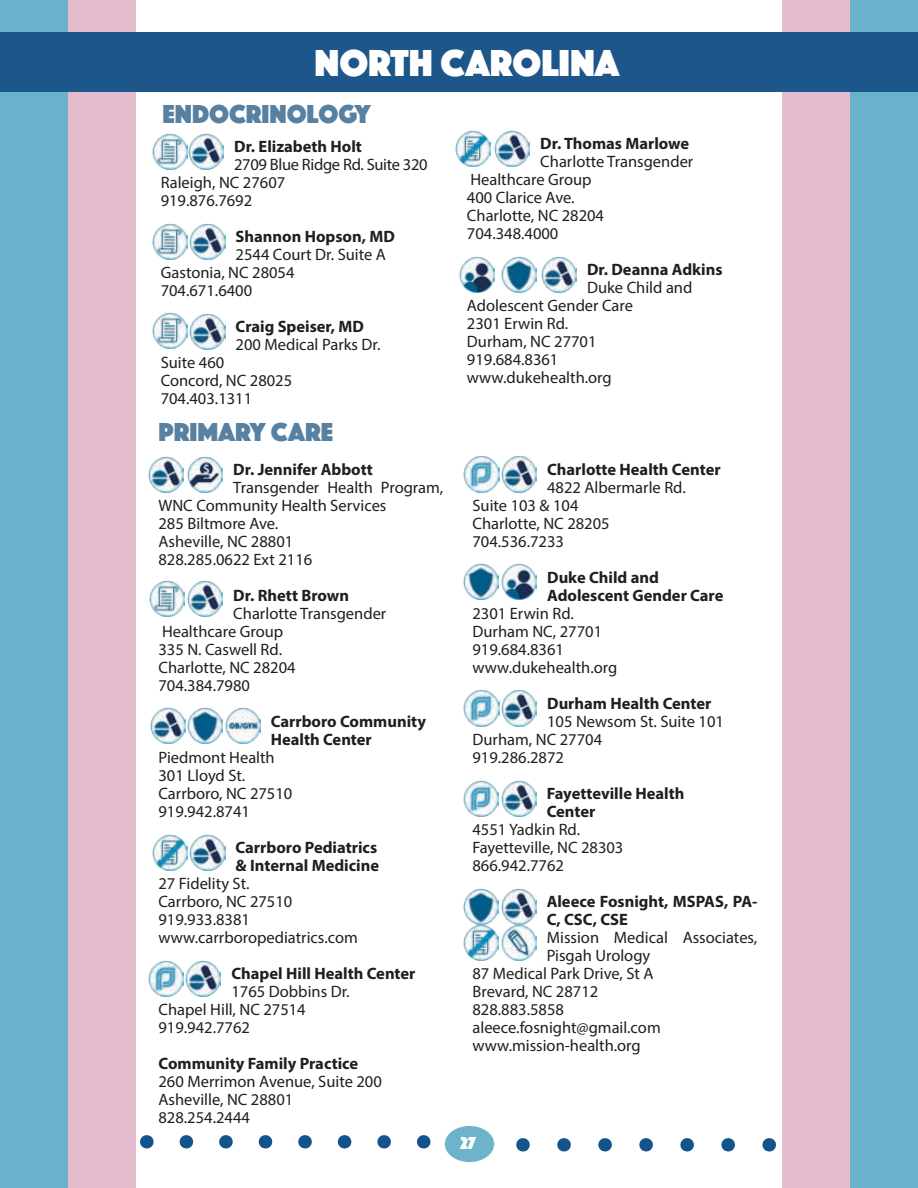
<style>
.page{position:relative;width:918px;height:1188px;background:#fff}
.page>*{position:absolute;margin:0;border:0;box-sizing:border-box;transform-origin:0 0}
.t1{font:39px "Phosphate Solid";color:#fff}
.t2{font:27px "Phosphate Solid";color:#5681a2}
.t3{font:18px "Phosphate Solid";color:#fff}
.t4{font:16.5px/18px "Myriad Pro";color:#201f1f}
.t5{font:700 16.5px/18px "Myriad Pro";color:#201f1f}
</style>
<div class="page">
<svg style="left:523px;top:1138px;width:260px;height:14px"></svg>
<svg style="left:135px;top:1135px;width:296px;height:14px"></svg>
<div style="left:0;top:0;width:68px;height:1188px;background:#69b2cc"></div>
<div style="left:68px;top:0;width:67px;height:1188px;background:#e3bdce"></div>
<div style="left:850px;top:0;width:68px;height:1188px;background:#69b2cc"></div>
<div style="left:783px;top:0;width:67px;height:1188px;background:#e3bdce"></div>
<div style="left:445px;top:1126px;width:49px;height:36px;background:#6cb3cb;border-radius:50%"></div>
<div style="left:0;top:32px;width:918px;height:60px;background:#1c568a"></div>
<img style="left:152px;top:134px;width:72px;height:36px">
<img style="left:152px;top:224px;width:36px;height:36px">
<img style="left:456px;top:131px;width:35px;height:36px">
<img style="left:153px;top:312px;width:35px;height:36px">
<img style="left:459px;top:256px;width:35px;height:37px">
<img style="left:502px;top:256px;width:35px;height:37px">
<img style="left:149px;top:580px;width:36px;height:37px">
<img style="left:188px;top:580px;width:35px;height:37px">
<img style="left:152px;top:835px;width:36px;height:36px">
<img style="left:190px;top:835px;width:35px;height:36px">
<img style="left:148px;top:961px;width:35px;height:36px">
<img style="left:186px;top:961px;width:35px;height:36px">
<img style="left:148px;top:457px;width:35px;height:36px">
<img style="left:188px;top:457px;width:35px;height:36px">
<img style="left:541px;top:256px;width:36px;height:37px">
<img style="left:190px;top:314px;width:35px;height:36px">
<img style="left:495px;top:131px;width:35px;height:36px">
<img style="left:190px;top:224px;width:35px;height:36px">
<img style="left:150px;top:708px;width:35px;height:36px">
<img style="left:188px;top:708px;width:35px;height:36px">
<img style="left:225px;top:708px;width:35px;height:36px">
<img style="left:464px;top:456px;width:35px;height:36px">
<img style="left:501px;top:456px;width:36px;height:36px">
<img style="left:464px;top:563px;width:35px;height:36px">
<img style="left:501px;top:564px;width:36px;height:36px">
<img style="left:464px;top:690px;width:35px;height:36px">
<img style="left:501px;top:690px;width:36px;height:36px">
<img style="left:464px;top:781px;width:35px;height:36px">
<img style="left:501px;top:781px;width:35px;height:36px">
<img style="left:464px;top:889px;width:35px;height:72px">
<img style="left:501px;top:889px;width:35px;height:72px">
<h1 class="t1" style="left:315px;top:35px;width:306px">NORTH CAROLINA</h1>
<h2 class="t2" style="left:162px;top:95px;width:210px">ENDOCRINOLOGY</h2>
<p class="t5" style="left:234px;top:137px;width:129px">Dr. Elizabeth Holt</p>
<p class="t4" style="left:161px;top:155px;width:269px;text-indent:73px">2709 Blue Ridge Rd. Suite 320<br>Raleigh, NC 27607<br>919.876.7692</p>
<p class="t5" style="left:236px;top:227px;width:161px">Shannon Hopson, MD</p>
<p class="t4" style="left:161px;top:245px;width:227px;text-indent:75px">2544 Court Dr. Suite A<br>Gastonia, NC 28054<br>704.671.6400</p>
<p class="t5" style="left:236px;top:317px;width:130px">Craig Speiser, MD</p>
<p class="t4" style="left:236px;top:335px;width:146px">200 Medical Parks Dr.</p>
<p class="t4" style="left:161px;top:353px;width:133px">Suite 460<br>Concord, NC 28025<br>704.403.1311</p>
<h2 class="t2" style="left:158px;top:413px;width:176px">PRIMARY CARE</h2>
<p class="t5" style="left:233px;top:460px;width:141px">Dr. Jennifer Abbott</p>
<p class="t4" style="left:159px;top:478px;width:286px;text-indent:75px">Transgender Health Program,<br>WNC Community Health Services<br>285 Biltmore Ave.<br>Asheville, NC 28801<br>828.285.0622 Ext 2116</p>
<p class="t5" style="left:233px;top:586px;width:117px">Dr. Rhett Brown</p>
<p class="t4" style="left:159px;top:604px;width:229px;text-indent:75px">Charlotte Transgender<br>Healthcare Group<br>335 N. Caswell Rd.<br>Charlotte, NC 28204<br>704.384.7980</p>
<p class="t5" style="left:271px;top:712px;width:157px">Carrboro Community<br>Health Center</p>
<p class="t4" style="left:159px;top:748px;width:135px">Piedmont Health<br>301 Lloyd St.<br>Carrboro, NC 27510<br>919.942.8741</p>
<p class="t5" style="left:236px;top:838px;width:145px">Carrboro Pediatrics &amp; Internal Medicine</p>
<p class="t4" style="left:159px;top:874px;width:201px">27 Fidelity St.<br>Carrboro, NC 27510<br>919.933.8381 www.carrboropediatrics.com</p>
<p class="t5" style="left:231px;top:964px;width:186px">Chapel Hill Health Center</p>
<p class="t4" style="left:159px;top:982px;width:193px;text-indent:73px">1765 Dobbins Dr.<br>Chapel Hill, NC 27514<br>919.942.7762</p>
<p class="t5" style="left:159px;top:1054px;width:201px">Community Family Practice</p>
<p class="t4" style="left:159px;top:1072px;width:225px">260 Merrimon Avenue, Suite 200<br>Asheville, NC 28801<br>828.254.2444</p>
<p class="t5" style="left:540px;top:134px;width:150px">Dr. Thomas Marlowe</p>
<p class="t4" style="left:467px;top:152px;width:228px;text-indent:73px">Charlotte Transgender<br>Healthcare Group<br>400 Clarice Ave.<br>Charlotte, NC 28204<br>704.348.4000</p>
<p class="t5" style="left:587px;top:260px;width:137px">Dr. Deanna Adkins</p>
<p class="t4" style="left:467px;top:278px;width:227px;text-indent:120px">Duke Child and<br>Adolescent Gender Care<br>2301 Erwin Rd.<br>Durham, NC 27701<br>919.684.8361 www.dukehealth.org</p>
<p class="t5" style="left:547px;top:460px;width:175px">Charlotte Health Center</p>
<p class="t4" style="left:473px;top:478px;width:215px;text-indent:75px">4822 Albermarle Rd.<br>Suite 103 &amp; 104<br>Charlotte, NC 28205<br>704.536.7233</p>
<p class="t5" style="left:547px;top:568px;width:178px">Duke Child and<br>Adolescent Gender Care</p>
<p class="t4" style="left:473px;top:604px;width:146px">2301 Erwin Rd.<br>Durham NC, 27701<br>919.684.8361 www.dukehealth.org</p>
<p class="t5" style="left:547px;top:694px;width:166px">Durham Health Center</p>
<p class="t4" style="left:473px;top:712px;width:253px;text-indent:75px">105 Newsom St. Suite 101<br>Durham, NC 27704<br>919.286.2872</p>
<p class="t5" style="left:547px;top:784px;width:139px">Fayetteville Health<br>Center</p>
<p class="t4" style="left:473px;top:820px;width:152px">4551 Yadkin Rd.<br>Fayetteville, NC 28303<br>866.942.7762</p>
<p class="t5" style="left:547px;top:892px;width:212px">Aleece Fosnight, MSPAS, PA-<br>C, CSC, CSE</p>
<p class="t4" style="left:547px;top:928px;width:212px">Mission Medical Associates,</p>
<p class="t4" style="left:547px;top:946px;width:105px">Pisgah Urology</p>
<p class="t4" style="left:473px;top:964px;width:183px">87 Medical Park Drive, St A</p>
<p class="t4" style="left:473px;top:982px;width:127px">Brevard, NC 28712</p>
<p class="t4" style="left:473px;top:1000px;width:93px">828.883.5858</p>
<p class="t4" style="left:473px;top:1018px;width:190px">aleece.fosnight@gmail.com</p>
<p class="t4" style="left:473px;top:1036px;width:170px">www.mission-health.org</p>
<p class="t3" style="left:460px;top:1130px;width:17px">27</p>
</div>
